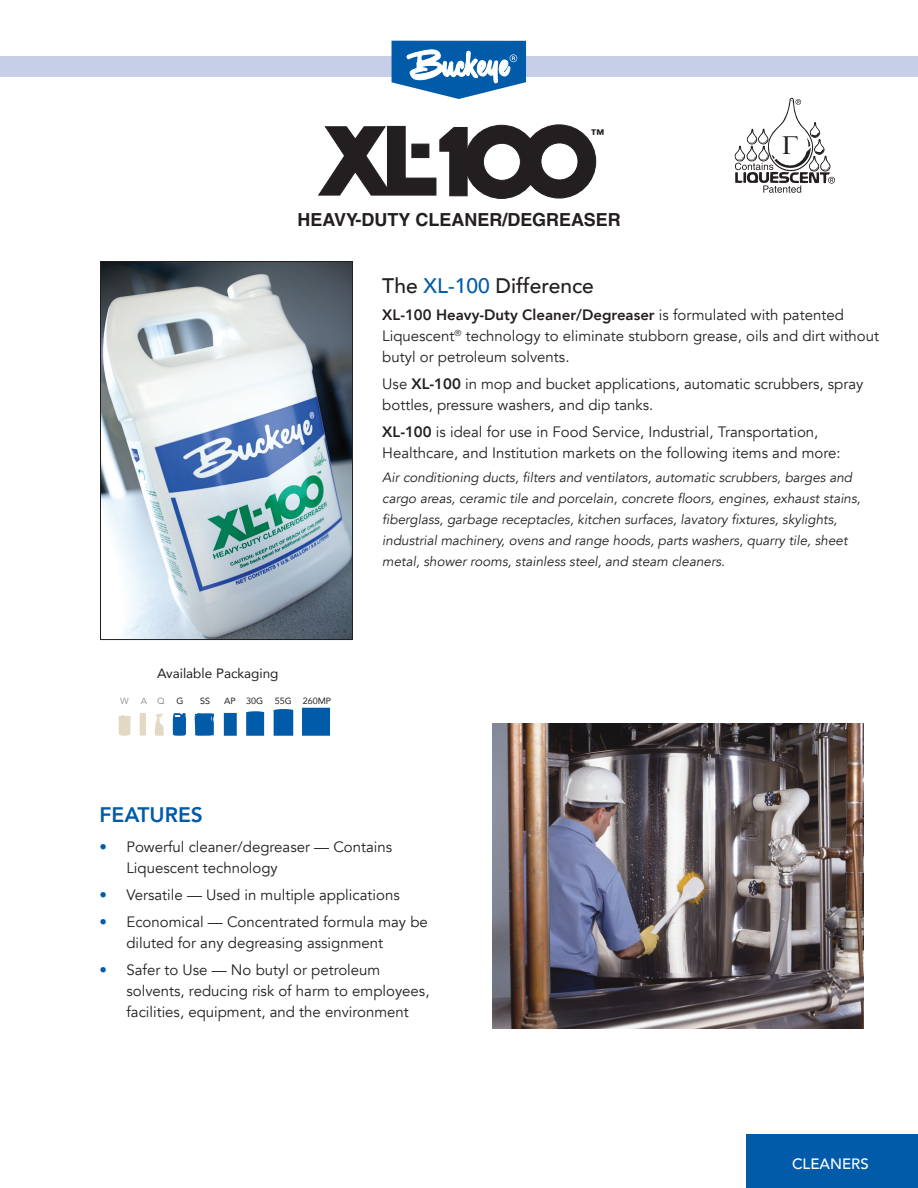
<style>
.page{position:relative;width:918px;height:1188px;background:#fff}
.page>*{position:absolute;margin:0;border:0;box-sizing:border-box;transform-origin:0 0}
.t1{font:500 21px "Avenir";color:#231f20}
.t2{font:800 21px "Avenir";color:#015ba9}
.t3{font:700 18px "Helvetica LT Std";color:#231f20}
.t4{font:15px/21px "Avenir";color:#231f20}
.t5{font:500 15px "Avenir";color:#fff}
.t6{font:italic 13.5px/21px "Avenir";color:#231f20}
.t7{font:13.5px "Avenir";color:#231f20}
.t8{font:700 13.5px "Helvetica LT Std";color:#231f20}
.t9{font:9px "Avenir";color:#231f20}
.t10{font:9px "Avenir";color:#939598}
.s1{color:#015ba9}
.s2{font-weight:800}
</style>
<div class="page">
<div style="left:0;top:56px;width:918px;height:20px;background:#c6cee8"></div>
<svg style="left:392px;top:41px;width:134px;height:58px"></svg>
<svg style="left:318px;top:125px;width:278px;height:74px"></svg>
<div style="left:746px;top:1134px;width:172px;height:54px;background:#015ba9"></div>
<img style="left:102px;top:263px;width:249px;height:375px">
<div style="left:100px;top:261px;width:253px;height:379px;border:1px solid #231f20"></div>
<svg style="left:118px;top:715px;width:13px;height:21px"></svg>
<svg style="left:139px;top:713px;width:7px;height:23px"></svg>
<svg style="left:155px;top:714px;width:9px;height:22px"></svg>
<svg style="left:173px;top:713px;width:13px;height:23px"></svg>
<svg style="left:195px;top:713px;width:19px;height:23px"></svg>
<svg style="left:224px;top:713px;width:13px;height:23px"></svg>
<svg style="left:246px;top:711px;width:18px;height:25px"></svg>
<svg style="left:274px;top:709px;width:19px;height:27px"></svg>
<svg style="left:302px;top:708px;width:28px;height:28px"></svg>
<img style="left:493px;top:724px;width:371px;height:305px">
<svg style="left:735px;top:98px;width:100px;height:95px"></svg>
<p class="t8" style="left:591px;top:126px;width:15px">™</p>
<p class="t3" style="left:298px;top:209px;width:325px">HEAVY-DUTY CLEANER/DEGREASER</p>
<p class="t1" style="left:382px;top:267px;width:213px">The <span class="s1">XL-100</span> Difference</p>
<p class="t7" style="left:157px;top:663px;width:123px">Available Packaging</p>
<p class="t10" style="left:120px;top:694px;width:10px">W</p>
<p class="t10" style="left:141px;top:694px;width:8px">A</p>
<p class="t10" style="left:157px;top:694px;width:9px">Q</p>
<p class="t9" style="left:177px;top:694px;width:9px">G</p>
<p class="t9" style="left:200px;top:694px;width:12px">SS</p>
<p class="t9" style="left:224px;top:694px;width:13px">AP</p>
<p class="t9" style="left:246px;top:694px;width:19px">30G</p>
<p class="t9" style="left:275px;top:694px;width:19px">55G</p>
<p class="t9" style="left:303px;top:694px;width:30px">260MP</p>
<p class="t4" style="left:382px;top:305px;width:498px"><span class="s2">XL-100 Heavy-Duty Cleaner/Degreaser</span> is formulated with patented<br>Liquescent<sup>®</sup> technology to eliminate stubborn grease, oils and dirt without butyl or petroleum solvents.</p>
<p class="t4" style="left:382px;top:374px;width:483px">Use <span class="s2">XL-100</span> in mop and bucket applications, automatic scrubbers, spray bottles, pressure washers, and dip tanks.</p>
<p class="t4" style="left:382px;top:422px;width:460px"><span class="s2">XL-100</span> is ideal for use in Food Service, Industrial, Transportation,<br>Healthcare, and Institution markets on the following items and more:</p>
<p class="t6" style="left:382px;top:467px;width:480px">Air conditioning ducts, filters and ventilators, automatic scrubbers, barges and cargo areas, ceramic tile and porcelain, concrete floors, engines, exhaust stains, fiberglass, garbage receptacles, kitchen surfaces, lavatory fixtures, skylights, industrial machinery, ovens and range hoods, parts washers, quarry tile, sheet metal, shower rooms, stainless steel, and steam cleaners.</p>
<p class="t2" style="left:99px;top:799px;width:105px">FEATURES</p>
<p class="t4" style="left:99px;top:837px;width:294px"><span class="s1">•</span> Powerful cleaner/degreaser — Contains</p>
<p class="t4" style="left:126px;top:858px;width:153px">Liquescent technology</p>
<p class="t4" style="left:99px;top:885px;width:302px"><span class="s1">•</span> Versatile — Used in multiple applications</p>
<p class="t4" style="left:126px;top:912px;width:303px;text-indent:-27px"><span class="s1">•</span> Economical — Concentrated formula may be diluted for any degreasing assignment</p>
<p class="t4" style="left:99px;top:960px;width:282px"><span class="s1">•</span> Safer to Use — No butyl or petroleum</p>
<p class="t4" style="left:126px;top:981px;width:305px">solvents, reducing risk of harm to employees,</p>
<p class="t4" style="left:126px;top:1002px;width:284px">facilities, equipment, and the environment</p>
<p class="t5" style="left:792px;top:1150px;width:78px">CLEANERS</p>
</div>
